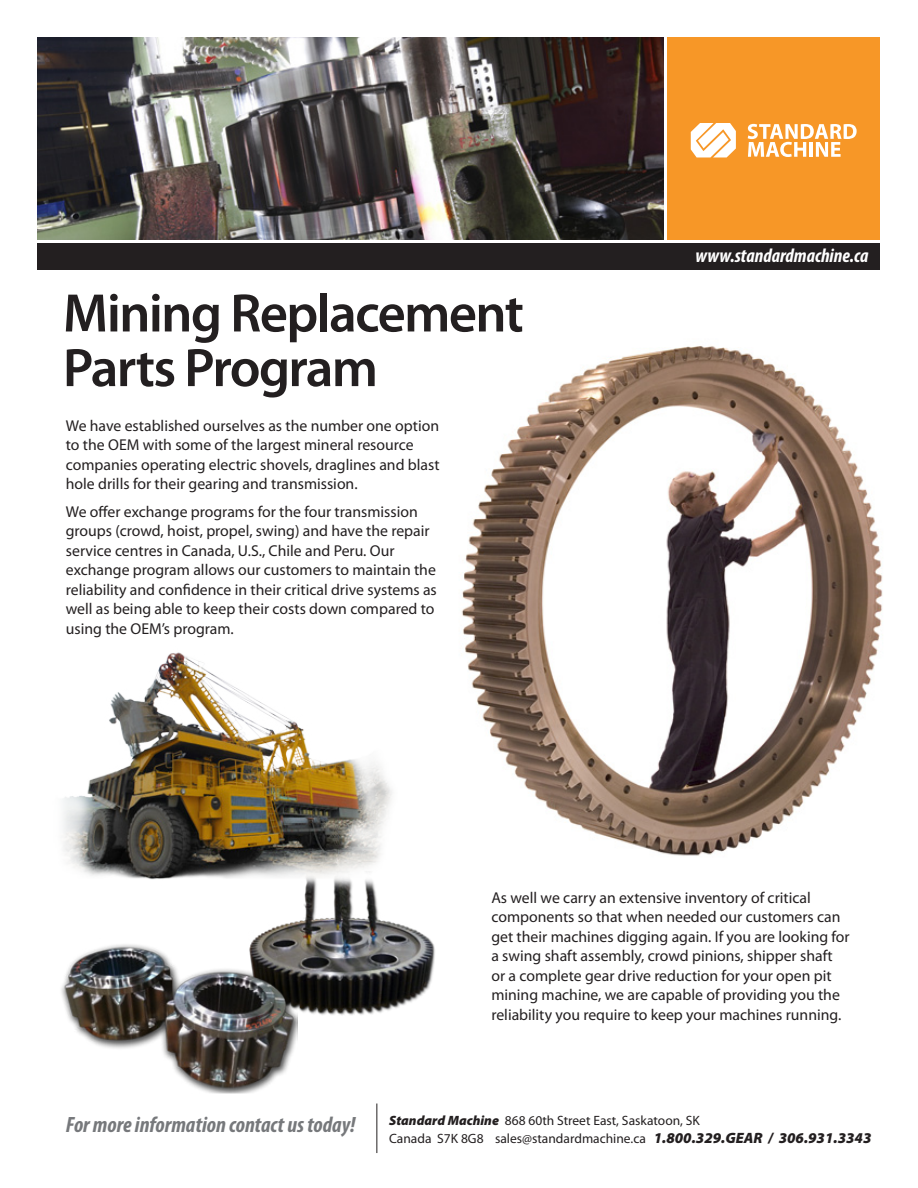
<style>
.page{position:relative;width:918px;height:1188px;background:#fff}
.page>*{position:absolute;margin:0;border:0;box-sizing:border-box;transform-origin:0 0}
.t1{font:600 54.6px/54.6px "Myriad Pro";letter-spacing:-.03em;color:#231f20}
.t2{font:italic 700 condensed 22.2px "Myriad Pro";color:#76787b}
.t3{font:italic 700 condensed 19.5px "Myriad Pro";color:#fff}
.t4{font:15.75px/19.5px "Myriad Pro";color:#231f20}
.t5{font:13.5px/18px "Myriad Pro";color:#231f20}
.s1{font-weight:900;font-style:italic}
.s2{font-weight:900;font-style:italic;font-size:15px}
</style>
<div class="page">
<img style="left:461px;top:346px;width:422px;height:510px">
<hr style="left:376px;top:1104px;width:1px;height:49px;background:#231f20">
<img style="left:38px;top:38px;width:626px;height:202px">
<div style="left:668px;top:38px;width:212px;height:202px;background:#f79727"></div>
<div style="left:38px;top:244px;width:842px;height:26px;background:#231f20"></div>
<svg style="left:691px;top:123px;width:45px;height:34px"></svg>
<svg style="left:748px;top:124px;width:109px;height:33px"></svg>
<img style="left:254px;top:914px;width:181px;height:105px">
<img style="left:61px;top:939px;width:236px;height:155px">
<img style="left:63px;top:652px;width:329px;height:262px">
<h1 class="t1" style="left:63px;top:284px;width:463px">Mining Replacement<br>Parts Program</h1>
<p class="t4" style="left:66px;top:416px;width:375px">We have established ourselves as the number one option to the OEM with some of the largest mineral resource companies operating electric shovels, draglines and blast hole drills for their gearing and transmission.</p>
<p class="t4" style="left:66px;top:502px;width:373px">We offer exchange programs for the four transmission groups (crowd, hoist, propel, swing) and have the repair service centres in Canada, U.S., Chile and Peru. Our exchange program allows our customers to maintain the reliability and confidence in their critical drive systems as well as being able to keep their costs down compared to using the OEM’s program.</p>
<p class="t3" style="left:696px;top:243px;width:174px">www.standardmachine.ca</p>
<p class="t4" style="left:491px;top:888px;width:360px">As well we carry an extensive inventory of critical components so that when needed our customers can get their machines digging again. If you are looking for a swing shaft assembly, crowd pinions, shipper shaft or a complete gear drive reduction for your open pit mining machine, we are capable of providing you the reliability you require to keep your machines running.</p>
<h2 class="t2" style="left:66px;top:1110px;width:291px">For more information contact us today!</h2>
<p class="t5" style="left:389px;top:1111px;width:484px"><span class="s1">Standard Machine</span> 868 60th Street East, Saskatoon, SK<br>Canada S7K 8G8 sales@standardmachine.ca <span class="s2">1.800.329.GEAR / 306.931.3343</span></p>
</div>
